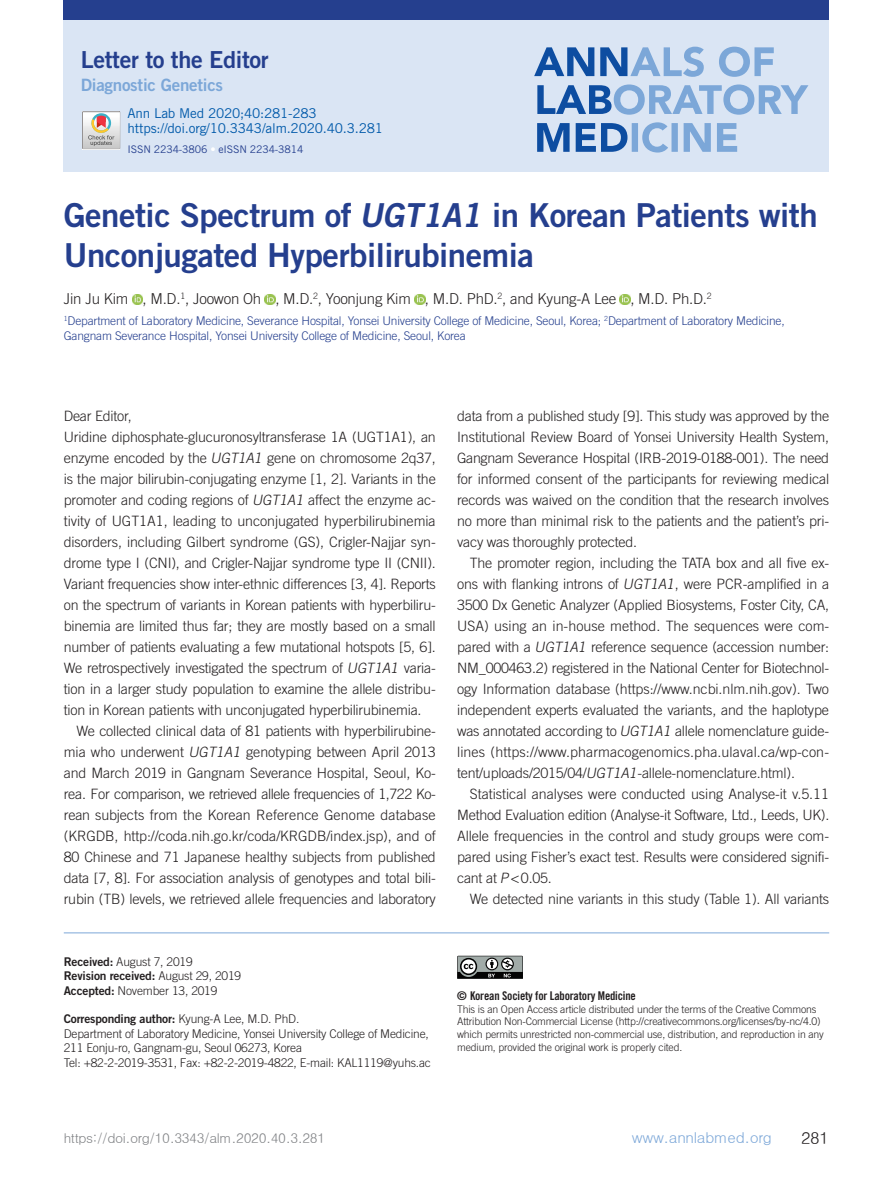
<style>
.page{position:relative;width:893px;height:1191px;background:#fff}
.page>*{position:absolute;margin:0;border:0;box-sizing:border-box;transform-origin:0 0}
.제목{font:33px/39.6px "Trade Gothic LT Std Bd 2";letter-spacing:-.015em;color:#253f8e}
.논문분류{font:23.4px "Trade Gothic LT Std Bd 2";letter-spacing:-.015em;color:#253f8e}
.논문소분류{font:16.95px "Trade Gothic LT Std Bd 2";letter-spacing:-.015em;color:#7ca7d8}
.URL{font:16.5px "Dotum";color:#231f20}
.저자{font:300 15px "Trade Gothic LT Std";letter-spacing:-.015em;color:#231f20}
.URL-2{font:15px "Dotum";letter-spacing:-.02em;color:#7ca7d8}
.본문{font:300 14.25px/21px "Trade Gothic LT Std";letter-spacing:-.015em;color:#231f20;text-align:justify}
.본문_0{font:300 14.25px "Trade Gothic LT Std";letter-spacing:-.015em;color:#231f20}
.t1{font:13.5px "Dotum";letter-spacing:-.03em;color:#808285}
.DOI_단락{font:13.5px "Trade Gothic LT Std";letter-spacing:-.015em;color:#015aaa}
.서지단락{font:13.5px "Trade Gothic LT Std";letter-spacing:-.015em;color:#015aaa}
.교신저자{font:300 12px/14.4px "Trade Gothic LT Std";letter-spacing:-.015em;color:#231f20}
.소속{font:300 12px/14.4px "Trade Gothic LT Std";letter-spacing:-.015em;color:#253f8e}
.교신저자-2{font:12px "Trade Gothic LT Std Bd 2";letter-spacing:-.015em;color:#231f20}
.t2{font:12px "Trade Gothic LT Std Bd Cn 20";letter-spacing:-.015em;color:#231f20}
.교신저자-3{font:300 10.5px/12.6px "Trade Gothic LT Std";letter-spacing:-.015em;color:#231f20}
.ISSN{font:10.5px "Trade Gothic LT Std";letter-spacing:-.015em;color:#253f8e}
.s1{color:#fff}
.s2{font-style:italic}
.s3{font-family:"Trade Gothic LT Std Bd 2";font-weight:400}
.s4{font-family:"Trade Gothic LT Std";font-weight:300}
.s5{font-family:"Trade Gothic LT Std Bd 2"}
</style>
<div class="page">
<div style="left:64px;top:0;width:765px;height:172px;background:#dae5f4"></div>
<div style="left:64px;top:0;width:765px;height:19px;background:#253f8e"></div>
<svg style="left:537px;top:122px;width:200px;height:30px"></svg>
<svg style="left:537px;top:84px;width:271px;height:31px"></svg>
<svg style="left:534px;top:47px;width:240px;height:30px"></svg>
<svg style="left:132px;top:294px;width:11px;height:11px"></svg>
<svg style="left:265px;top:294px;width:11px;height:11px"></svg>
<svg style="left:415px;top:294px;width:10px;height:11px"></svg>
<svg style="left:620px;top:294px;width:11px;height:11px"></svg>
<hr style="left:64px;top:932px;width:765px;height:1px;background:#7ca7d8">
<svg style="left:457px;top:955px;width:66px;height:23px;background:#777b7a"></svg>
<svg style="left:82px;top:111px;width:38px;height:38px"></svg>
<p class="논문분류" style="left:81px;top:45px;width:189px">Letter to the Editor</p>
<p class="논문소분류" style="left:81px;top:75px;width:144px">Diagnostic Genetics</p>
<p class="서지단락" style="left:128px;top:105px;width:191px">Ann Lab Med 2020;40:281-283</p>
<p class="DOI_단락" style="left:128px;top:120px;width:257px">https://doi.org/10.3343/alm.2020.40.3.281</p>
<p class="ISSN" style="left:128px;top:143px;width:177px">ISSN 2234-3806 <span class="s1">•</span> eISSN 2234-3814</p>
<p class="제목" style="left:64px;top:195px;width:755px">Genetic Spectrum of <span class="s2">UGT1A1</span> in Korean Patients with<br>Unconjugated Hyperbilirubinemia</p>
<p class="저자" style="left:64px;top:290px;width:649px">Jin Ju Kim , M.D.<sup>1</sup>, Joowon Oh , M.D.<sup>2</sup>, Yoonjung Kim , M.D. PhD.<sup>2</sup>, and Kyung-A Lee , M.D. Ph.D.<sup>2</sup></p>
<p class="소속" style="left:64px;top:314px;width:722px"><sup>1</sup>Department of Laboratory Medicine, Severance Hospital, Yonsei University College of Medicine, Seoul, Korea; <sup>2</sup>Department of Laboratory Medicine,<br>Gangnam Severance Hospital, Yonsei University College of Medicine, Seoul, Korea</p>
<p class="본문_0" style="left:64px;top:407px;width:69px">Dear Editor,</p>
<p class="본문" style="left:64px;top:426px;width:374px">Uridine diphosphate-glucuronosyltransferase 1A (UGT1A1), an enzyme encoded by the <span class="s2">UGT1A1</span> gene on chromosome 2q37, is the major bilirubin-conjugating enzyme [1, 2]. Variants in the promoter and coding regions of <span class="s2">UGT1A1</span> affect the enzyme ac&shy;tivity of UGT1A1, leading to unconjugated hyperbilirubinemia disorders, including Gilbert syndrome (GS), Crigler-Najjar syn&shy;drome type I (CNI), and Crigler-Najjar syndrome type II (CNII).<br>Variant frequencies show inter-ethnic differences [3, 4]. Reports on the spectrum of variants in Korean patients with hyperbiliru&shy;binemia are limited thus far; they are mostly based on a small number of patients evaluating a few mutational hotspots [5, 6].<br>We retrospectively investigated the spectrum of <span class="s2">UGT1A1</span> varia&shy;tion in a larger study population to examine the allele distribu&shy;tion in Korean patients with unconjugated hyperbilirubinemia.</p>
<p class="본문" style="left:64px;top:720px;width:374px;text-indent:13px">We collected clinical data of 81 patients with hyperbilirubine&shy;mia who underwent <span class="s2">UGT1A1</span> genotyping between April 2013 and March 2019 in Gangnam Severance Hospital, Seoul, Ko&shy;rea. For comparison, we retrieved allele frequencies of 1,722 Ko&shy;rean subjects from the Korean Reference Genome database (KRGDB, http://coda.nih.go.kr/coda/KRGDB/index.jsp), and of 80 Chinese and 71 Japanese healthy subjects from published data [7, 8]. For association analysis of genotypes and total bili&shy;rubin (TB) levels, we retrieved allele frequencies and laboratory</p>
<p class="교신저자" style="left:64px;top:954px;width:130px"><span class="s3">Received:</span> August 7, 2019</p>
<p class="교신저자-2" style="left:64px;top:968px;width:179px">Revision received: <span class="s4">August 29, 2019</span></p>
<p class="교신저자" style="left:64px;top:983px;width:155px"><span class="s3">Accepted:</span> November 13, 2019</p>
<p class="교신저자-2" style="left:64px;top:1011px;width:237px">Corresponding author: <span class="s4">Kyung-A Lee, M.D. PhD.</span></p>
<p class="교신저자" style="left:64px;top:1026px;width:367px">Department of Laboratory Medicine, Yonsei University College of Medicine,<br>211 Eonju-ro, Gangnam-gu, Seoul 06273, Korea</p>
<p class="교신저자" style="left:64px;top:1055px;width:369px">Tel: +82-2-2019-3531, Fax: +82-2-2019-4822, E-mail: KAL1119@yuhs.ac</p>
<p class="본문" style="left:457px;top:405px;width:374px">data from a published study [9]. This study was approved by the Institutional Review Board of Yonsei University Health System, Gangnam Severance Hospital (IRB-2019-0188-001). The need for informed consent of the participants for reviewing medical records was waived on the condition that the research involves no more than minimal risk to the patients and the patient’s pri&shy;vacy was thoroughly protected.</p>
<p class="본문" style="left:457px;top:552px;width:374px;text-indent:13px">The promoter region, including the TATA box and all five ex&shy;ons with flanking introns of <span class="s2">UGT1A1</span>, were PCR-amplified in a 3500 Dx Genetic Analyzer (Applied Biosystems, Foster City, CA, USA) using an in-house method. The sequences were com&shy;pared with a <span class="s2">UGT1A1</span> reference sequence (accession number:<br>NM_000463.2) registered in the National Center for Biotechnol&shy;ogy Information database (https://www.ncbi.nlm.nih.gov). Two independent experts evaluated the variants, and the haplotype was annotated according to <span class="s2">UGT1A1</span> allele nomenclature guide&shy;lines (https://www.pharmacogenomics.pha.ulaval.ca/wp-con&shy;tent/uploads/2015/04/<span class="s2">UGT1A1</span>-allele-nomenclature.html).</p>
<p class="본문" style="left:457px;top:783px;width:374px;text-indent:13px">Statistical analyses were conducted using Analyse-it v.5.11<br>Method Evaluation edition (Analyse-it Software, Ltd., Leeds, UK).<br>Allele frequencies in the control and study groups were com&shy;pared using Fisher’s exact test. Results were considered signifi&shy;cant at <span class="s2">P</span>&lt;0.05.</p>
<p class="본문" style="left:470px;top:888px;width:361px">We detected nine variants in this study (Table 1). All variants</p>
<p class="t2" style="left:457px;top:988px;width:180px"><span class="s5">©</span> Korean Society for Laboratory Medicine</p>
<p class="교신저자-3" style="left:457px;top:1002px;width:368px">This is an Open Access article distributed under the terms of the Creative Commons Attribution Non-Commercial License (http://creativecommons.org/licenses/by-nc/4.0) which permits unrestricted non-commercial use, distribution, and reproduction in any medium, provided the original work is properly cited.</p>
<p class="t1" style="left:64px;top:1131px;width:263px">https://doi.org/10.3343/alm.2020.40.3.281</p>
<p class="URL-2" style="left:632px;top:1130px;width:142px">www.annlabmed.org</p>
<p class="URL" style="left:801px;top:1129px;width:30px">281</p>
</div>
